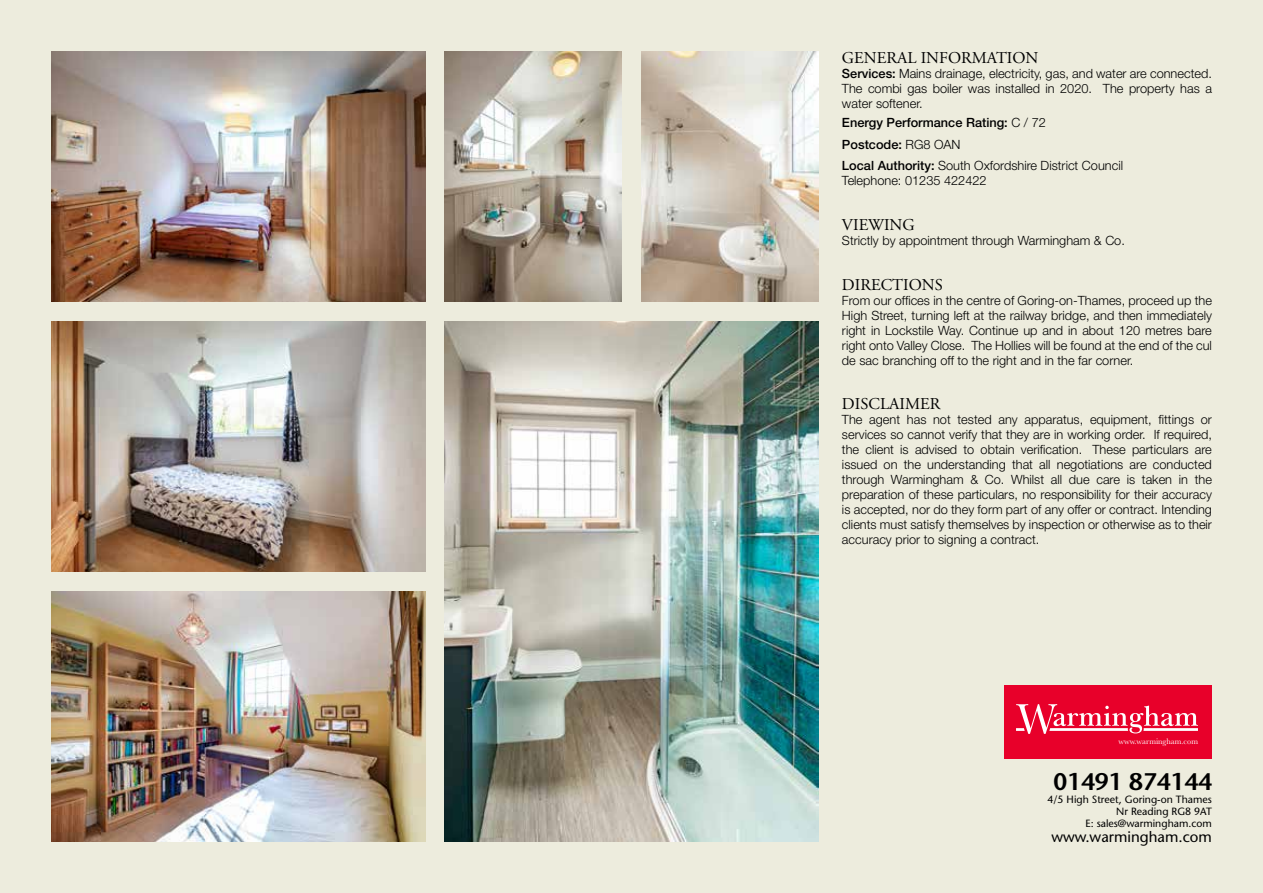
<style>
.page{position:relative;width:1263px;height:893px;background:#edecdd}
.page>*{position:absolute;margin:0;border:0;box-sizing:border-box;transform-origin:0 0}
.t1{font:600 24px "Stone Sans";color:#000}
.t2{font:16.5px "Adobe Garamond Pro";color:#000}
.t3{font:15px "Stone Sans";color:#000}
.t4{font:300 12.75px/15px "Helvetica Neue LT Std";color:#000;text-align:justify}
.t5{font:500 12.75px/21.5px "Helvetica Neue LT Std";color:#000}
.t6{font:10.5px/12px "Stone Sans";color:#000;text-align:right}
.t7{font:8.4px "Baskerville";color:#fff}
.s1{font-weight:500}
.s2{font-weight:300}
</style>
<div class="page">
<div style="left:1005px;top:685px;width:207px;height:74px;background:#e8002a"></div>
<svg style="left:1016px;top:704px;width:182px;height:30px"></svg>
<img style="left:444px;top:321px;width:375px;height:521px">
<img style="left:444px;top:51px;width:178px;height:251px">
<img style="left:51px;top:591px;width:374px;height:251px">
<img style="left:51px;top:51px;width:374px;height:251px">
<img style="left:51px;top:321px;width:374px;height:251px">
<img style="left:641px;top:51px;width:178px;height:251px">
<p class="t2" style="left:842px;top:48px;width:198px">GENERAL INFORMATION</p>
<p class="t4" style="left:842px;top:66px;width:371px"><span class="s1">Services:</span> Mains drainage, electricity, gas, and water are connected.<br>The combi gas boiler was installed in 2020. The property has a water softener.</p>
<p class="t5" style="left:842px;top:112px;width:283px">Energy Performance Rating: <span class="s2">C / 72<br></span>Postcode: <span class="s2">RG8 OAN<br></span>Local Authority: <span class="s2">South Oxfordshire District Council</span></p>
<p class="t4" style="left:842px;top:173px;width:146px">Telephone: 01235 422422</p>
<p class="t2" style="left:842px;top:215px;width:74px">VIEWING</p>
<p class="t4" style="left:842px;top:232px;width:284px">Strictly by appointment through Warmingham &amp; Co.</p>
<p class="t2" style="left:842px;top:274px;width:102px">DIRECTIONS</p>
<p class="t4" style="left:842px;top:292px;width:371px">From our offices in the centre of Goring-on-Thames, proceed up the High Street, turning left at the railway bridge, and then immediately right in Lockstile Way. Continue up and in about 120 metres bare right onto Valley Close. The Hollies will be found at the end of the cul de sac branching off to the right and in the far corner.</p>
<p class="t2" style="left:842px;top:394px;width:100px">DISCLAIMER</p>
<p class="t4" style="left:842px;top:412px;width:371px">The agent has not tested any apparatus, equipment, fittings or services so cannot verify that they are in working order. If required, the client is advised to obtain verification. These particulars are issued on the understanding that all negotiations are conducted through Warmingham &amp; Co. Whilst all due care is taken in the preparation of these particulars, no responsibility for their accuracy is accepted, nor do they form part of any offer or contract. Intending clients must satisfy themselves by inspection or otherwise as to their accuracy prior to signing a contract.</p>
<p class="t7" style="left:1118px;top:736px;width:81px">www.warmingham.com</p>
<h1 class="t1" style="left:1053px;top:767px;width:160px">01491 874144</h1>
<p class="t6" style="left:1047px;top:793px;width:166px">4/5 High Street, Goring-on Thames<br>Nr Reading RG8 9AT<br>E: sales@warmingham.com</p>
<p class="t3" style="left:1051px;top:828px;width:162px">www.warmingham.com</p>
</div>
